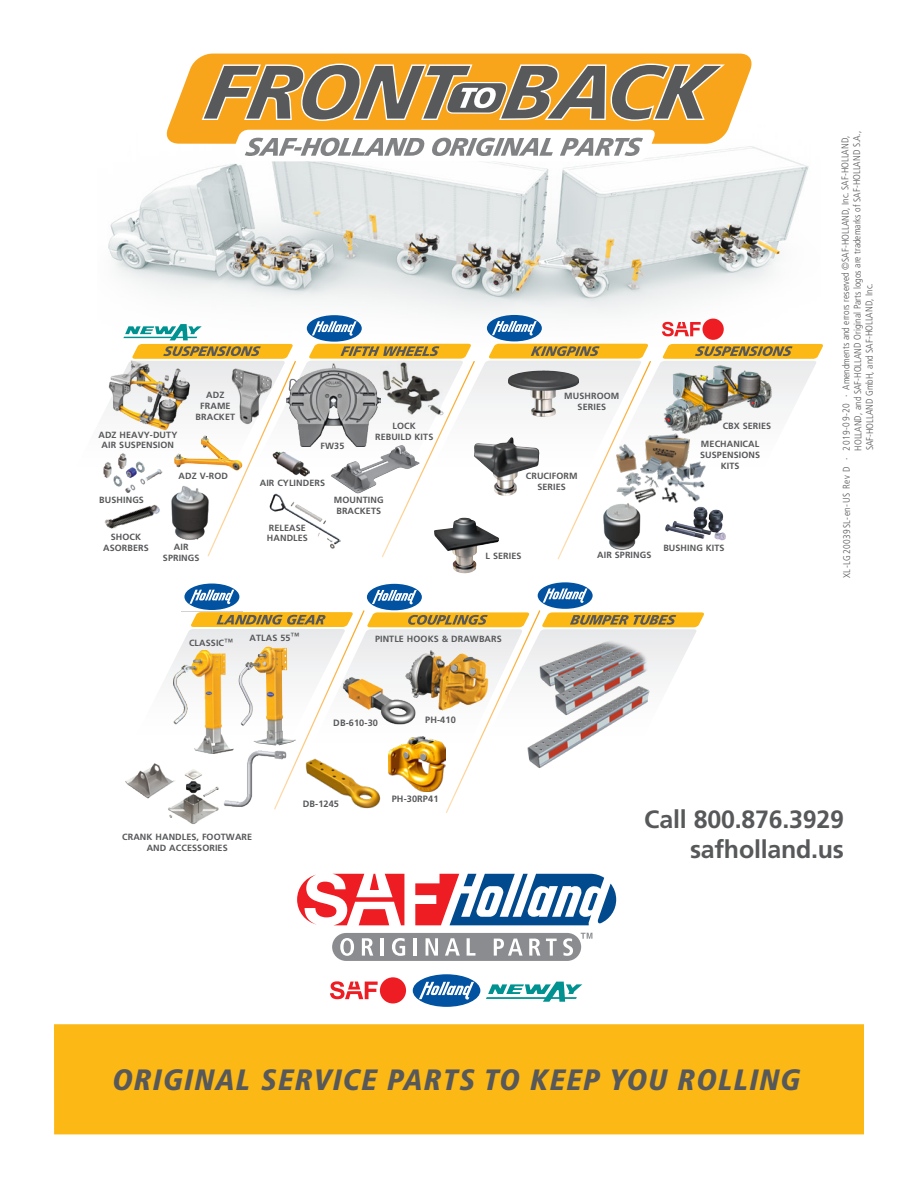
<style>
.page{position:relative;width:918px;height:1188px;background:#fff}
.page>*{position:absolute;margin:0;border:0;box-sizing:border-box;transform-origin:0 0}
.t1{font:italic 900 condensed 29.4px "Frutiger LT Pro";letter-spacing:.05em;color:#57585a}
.t2{font:700 25.05px/30px "Frutiger";letter-spacing:-.01em;color:#57585a;text-align:right}
.t3{font:300 condensed 9.75px/11.7px "Frutiger";letter-spacing:-.005em;color:#57585a}
.t4{font:700 9.15px "Frutiger";letter-spacing:.01em;color:#57585a}
.t5{font:700 9px/10.8px "Frutiger";letter-spacing:.01em;color:#57585a;text-align:center}
.s1{font-weight:400}
</style>
<div class="page">
<img style="left:108px;top:146px;width:701px;height:175px">
<svg style="left:166px;top:54px;width:586px;height:90px;fill:#f9a51b"></svg>
<svg style="left:202px;top:64px;width:523px;height:97px"></svg>
<div style="left:54px;top:1024px;width:810px;height:110px;background:#fcb814"></div>
<div style="left:538px;top:582px;width:55px;height:27px;background:#0152a1;border-radius:50%"></div>
<div style="left:380px;top:977px;width:26px;height:26px;background:#ee1d23;border-radius:50%"></div>
<svg style="left:330px;top:981px;width:48px;height:18px"></svg>
<svg style="left:486px;top:982px;width:96px;height:20px"></svg>
<div style="left:413px;top:974px;width:67px;height:33px;background:#0152a1;border-radius:50%"></div>
<svg style="left:419px;top:982px;width:55px;height:18px"></svg>
<div style="left:307px;top:315px;width:55px;height:27px;background:#0152a1;border-radius:50%"></div>
<div style="left:487px;top:315px;width:55px;height:26px;background:#0152a1;border-radius:50%"></div>
<svg style="left:702px;top:319px;width:22px;height:21px"></svg>
<div style="left:332px;top:933px;width:249px;height:28px;background:#8a8c8f;border-radius:14px"></div>
<svg style="left:297px;top:873px;width:319px;height:53px"></svg>
<svg style="left:340px;top:938px;width:14px;height:18px"></svg>
<svg style="left:362px;top:938px;width:11px;height:18px"></svg>
<hr style="left:381px;top:938px;width:3px;height:18px;background:#fff">
<svg style="left:392px;top:938px;width:13px;height:18px"></svg>
<hr style="left:414px;top:938px;width:3px;height:18px;background:#fff">
<svg style="left:426px;top:938px;width:12px;height:18px"></svg>
<svg style="left:445px;top:938px;width:15px;height:18px"></svg>
<svg style="left:467px;top:938px;width:8px;height:18px"></svg>
<svg style="left:494px;top:939px;width:29px;height:17px"></svg>
<svg style="left:529px;top:939px;width:11px;height:17px"></svg>
<svg style="left:546px;top:939px;width:11px;height:17px"></svg>
<svg style="left:563px;top:938px;width:10px;height:18px"></svg>
<svg style="left:581px;top:933px;width:11px;height:6px"></svg>
<img style="left:452px;top:560px;width:25px;height:13px">
<div style="left:184px;top:584px;width:55px;height:26px;background:#0152a1;border-radius:50%"></div>
<img style="left:125px;top:778px;width:7px;height:10px">
<img style="left:169px;top:814px;width:42px;height:10px">
<svg style="left:103px;top:321px;width:720px;height:239px"></svg>
<div style="left:367px;top:584px;width:55px;height:26px;background:#0152a1;border-radius:50%"></div>
<svg style="left:132px;top:588px;width:572px;height:226px"></svg>
<img style="left:474px;top:437px;width:66px;height:59px">
<p class="t5" style="left:98px;top:429px;width:80px">ADZ HEAVY-DUTY<br>AIR SUSPENSION</p>
<p class="t5" style="left:196px;top:390px;width:41px">ADZ<br>FRAME<br>BRACKET</p>
<p class="t5" style="left:99px;top:494px;width:46px">BUSHINGS</p>
<p class="t5" style="left:103px;top:531px;width:47px">SHOCK<br>ASORBERS</p>
<p class="t5" style="left:179px;top:470px;width:51px">ADZ V-ROD</p>
<p class="t5" style="left:163px;top:541px;width:38px">AIR<br>SPRINGS</p>
<p class="t5" style="left:321px;top:441px;width:25px">FW35</p>
<p class="t5" style="left:260px;top:478px;width:67px">AIR CYLINDERS</p>
<p class="t5" style="left:375px;top:421px;width:60px">LOCK<br>REBUILD KITS</p>
<p class="t5" style="left:267px;top:522px;width:43px;text-align:left">RELEASE<br>HANDLES</p>
<p class="t5" style="left:334px;top:495px;width:51px;text-align:left">MOUNTING<br>BRACKETS</p>
<p class="t5" style="left:564px;top:390px;width:57px">MUSHROOM<br>SERIES</p>
<p class="t5" style="left:526px;top:470px;width:53px">CRUCIFORM<br>SERIES</p>
<p class="t5" style="left:723px;top:421px;width:50px">CBX SERIES</p>
<p class="t5" style="left:700px;top:438px;width:61px">MECHANICAL<br>SUSPENSIONS<br>KITS</p>
<p class="t5" style="left:486px;top:550px;width:37px">L SERIES</p>
<p class="t5" style="left:597px;top:550px;width:56px">AIR SPRINGS</p>
<p class="t5" style="left:663px;top:542px;width:63px">BUSHING KITS</p>
<p class="t3" style="left:840px;top:451px;width:321px;text-indent:-128px;rotate:-90deg">XL-LG20039SL-en-US Rev D · 2019-09-20 · Amendments and errors reserved ©SAF-HOLLAND, Inc. SAF-HOLLAND,<br>HOLLAND, and SAF-HOLLAND Original Parts logos are trademarks of SAF-HOLLAND S.A.,<br>SAF-HOLLAND GmbH, and SAF-HOLLAND, Inc.</p>
<p class="t5" style="left:189px;top:638px;width:46px">CLASSIC<span class="s1">™</span></p>
<p class="t5" style="left:250px;top:632px;width:51px">ATLAS 55<span class="s1">™</span></p>
<p class="t5" style="left:375px;top:634px;width:128px">PINTLE HOOKS &amp; DRAWBARS</p>
<p class="t4" style="left:333px;top:717px;width:46px">DB-610-30</p>
<p class="t4" style="left:425px;top:715px;width:32px">PH-410</p>
<p class="t5" style="left:122px;top:831px;width:131px">CRANK HANDLES, FOOTWARE<br>AND ACCESSORIES</p>
<p class="t4" style="left:303px;top:799px;width:38px">DB-1245</p>
<p class="t4" style="left:392px;top:794px;width:48px">PH-30RP41</p>
<h2 class="t2" style="left:644px;top:804px;width:201px">Call 800.876.3929 safholland.us</h2>
<h1 class="t1" style="left:113px;top:1062px;width:689px">ORIGINAL SERVICE PARTS TO KEEP YOU ROLLING</h1>
</div>
